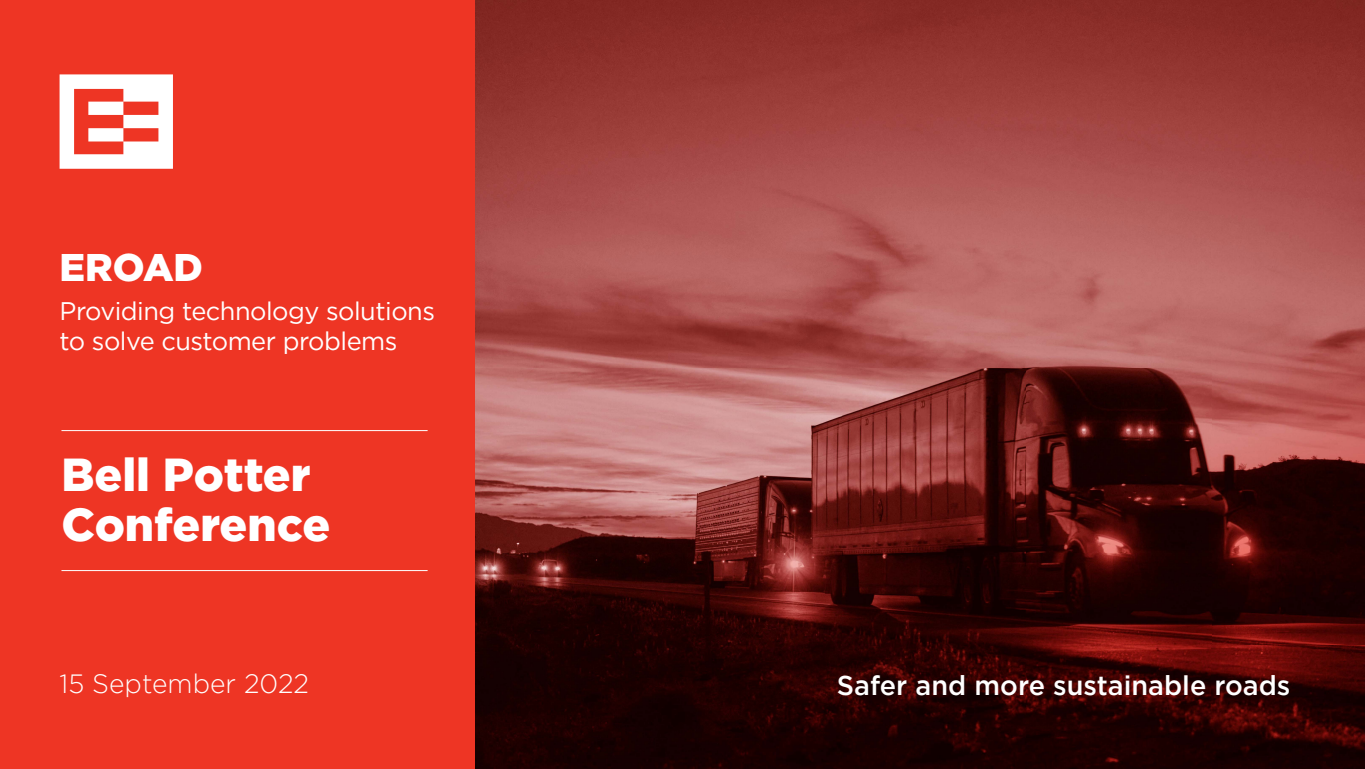
<style>
.page{position:relative;width:1365px;height:769px;background:#fff}
.page>*{position:absolute;margin:0;border:0;box-sizing:border-box;transform-origin:0 0}
.t1{font:900 46.11px/49.5px "Gotham";color:#fff}
.t2{font:900 38.41px "Gotham";color:#fff}
.t3{font:500 27.04px "Gotham";color:#fff}
.t4{font:300 26.34px "Gotham";color:#fff}
.t5{font:25.38px/30.4px "Gotham";letter-spacing:-.02em;color:#fff}
</style>
<div class="page">
<img style="left:474px;top:0;width:890px;height:769px">
<div style="left:0;top:0;width:474px;height:769px;background:#ee3524"></div>
<svg style="left:60px;top:74px;width:113px;height:95px"></svg>
<hr style="left:61px;top:430px;width:366px;height:1px;background:#fff">
<hr style="left:61px;top:570px;width:366px;height:1px;background:#fff">
<h2 class="t2" style="left:60px;top:241px;width:145px">EROAD</h2>
<p class="t5" style="left:60px;top:295px;width:377px">Providing technology solutions to solve customer problems</p>
<h1 class="t1" style="left:61px;top:449px;width:270px">Bell Potter<br>Conference</h1>
<p class="t4" style="left:60px;top:667px;width:251px">15 September 2022</p>
<p class="t3" style="left:836px;top:667px;width:455px">Safer and more sustainable roads</p>
</div>
